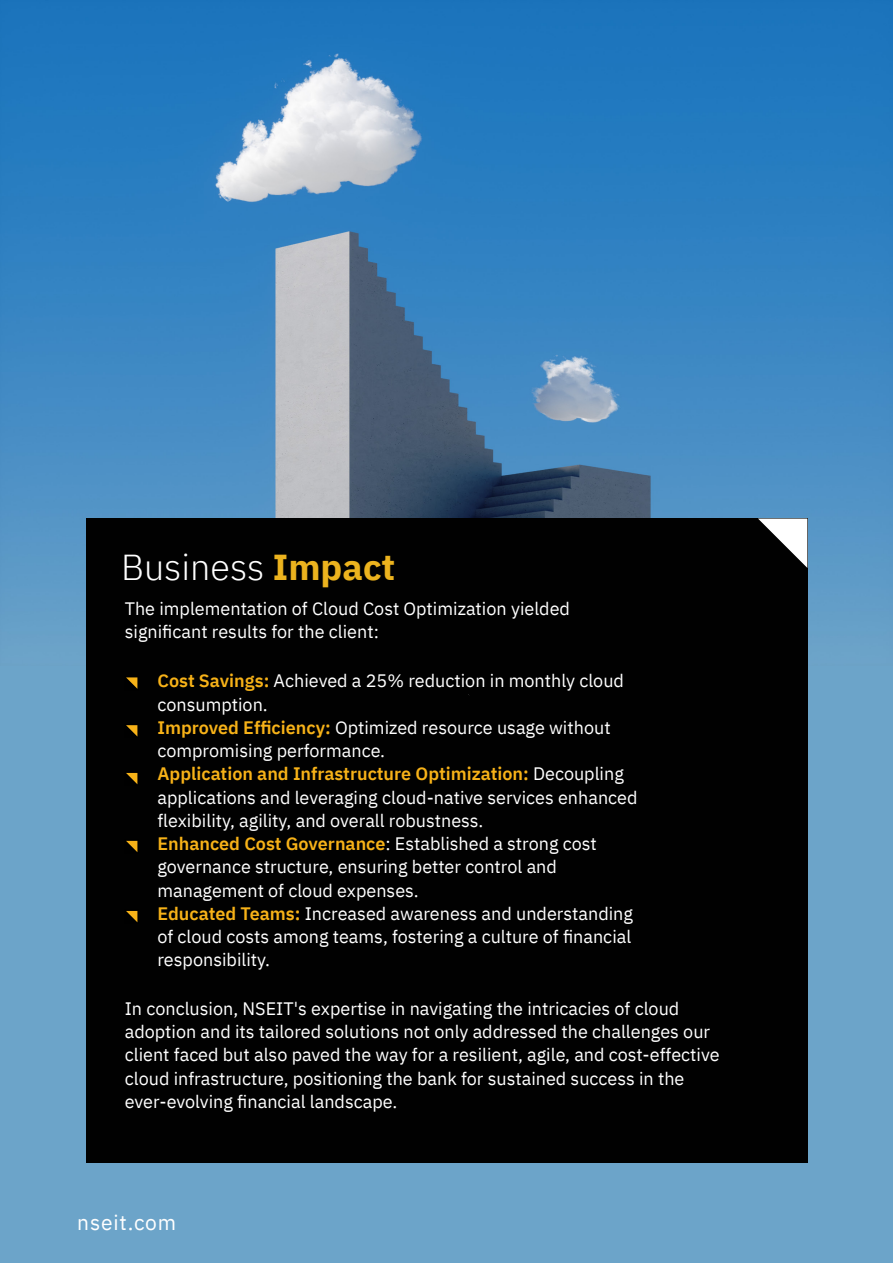
<style>
.page{position:relative;width:893px;height:1263px;background:#6ca4c9}
.page>*{position:absolute;margin:0;border:0;box-sizing:border-box;transform-origin:0 0}
.t1{font:300 36px "IBM Plex Sans";color:#fff}
.t2{font:21px "IBM Plex Sans";letter-spacing:.04em;color:#fff}
.t3{font:18px/23.2px "IBM Plex Sans";color:#fff}
.t4{font:300 15px "IBM Plex Sans";color:#fff}
.s1{font-weight:700;color:#ecb31e}
.s2{font-weight:600;color:#f7b218}
</style>
<div class="page">
<img style="left:0;top:0;width:893px;height:665px">
<div style="left:86px;top:518px;width:721px;height:645px;background:#010101"></div>
<svg style="left:758px;top:518px;width:49px;height:50px"></svg>
<svg style="left:137px;top:677px;width:1px;height:12px"></svg>
<svg style="left:126px;top:677px;width:11px;height:12px"></svg>
<svg style="left:137px;top:725px;width:1px;height:12px"></svg>
<svg style="left:126px;top:725px;width:11px;height:11px"></svg>
<svg style="left:126px;top:772px;width:12px;height:13px"></svg>
<svg style="left:126px;top:773px;width:11px;height:11px"></svg>
<svg style="left:126px;top:840px;width:12px;height:12px"></svg>
<svg style="left:126px;top:841px;width:11px;height:11px"></svg>
<svg style="left:137px;top:911px;width:1px;height:12px"></svg>
<svg style="left:126px;top:911px;width:11px;height:11px"></svg>
<h1 class="t1" style="left:121px;top:540px;width:276px">Business <span class="s1">Impact</span></h1>
<p class="t3" style="left:125px;top:595px;width:447px">The implementation of Cloud Cost Optimization yielded significant results for the client:</p>
<p class="t3" style="left:157px;top:668px;width:468px;text-indent:-27px"><span class="s2">• Cost Savings:</span> Achieved a 25% reduction in monthly cloud consumption.</p>
<p class="t3" style="left:157px;top:714px;width:455px;text-indent:-27px"><span class="s2">• Improved Efficiency:</span> Optimized resource usage without compromising performance.</p>
<p class="t3" style="left:157px;top:761px;width:482px;text-indent:-27px"><span class="s2">• Application and Infrastructure Optimization:</span> Decoupling applications and leveraging cloud-native services enhanced flexibility, agility, and overall robustness.</p>
<p class="t3" style="left:157px;top:830px;width:441px;text-indent:-27px"><span class="s2">• Enhanced Cost Governance</span>: Established a strong cost governance structure, ensuring better control and management of cloud expenses.</p>
<p class="t3" style="left:157px;top:900px;width:477px;text-align:justify;text-indent:-27px"><span class="s2">• Educated Teams:</span> Increased awareness and understanding of cloud costs among teams, fostering a culture of financial responsibility.</p>
<p class="t4" style="left:467px;top:681px;width:7px">•</p>
<p class="t3" style="left:125px;top:995px;width:596px">In conclusion, NSEIT's expertise in navigating the intricacies of cloud adoption and its tailored solutions not only addressed the challenges our client faced but also paved the way for a resilient, agile, and cost-effective cloud infrastructure, positioning the bank for sustained success in the ever-evolving financial landscape.</p>
<p class="t2" style="left:77px;top:1206px;width:100px">nseit.com</p>
</div>
